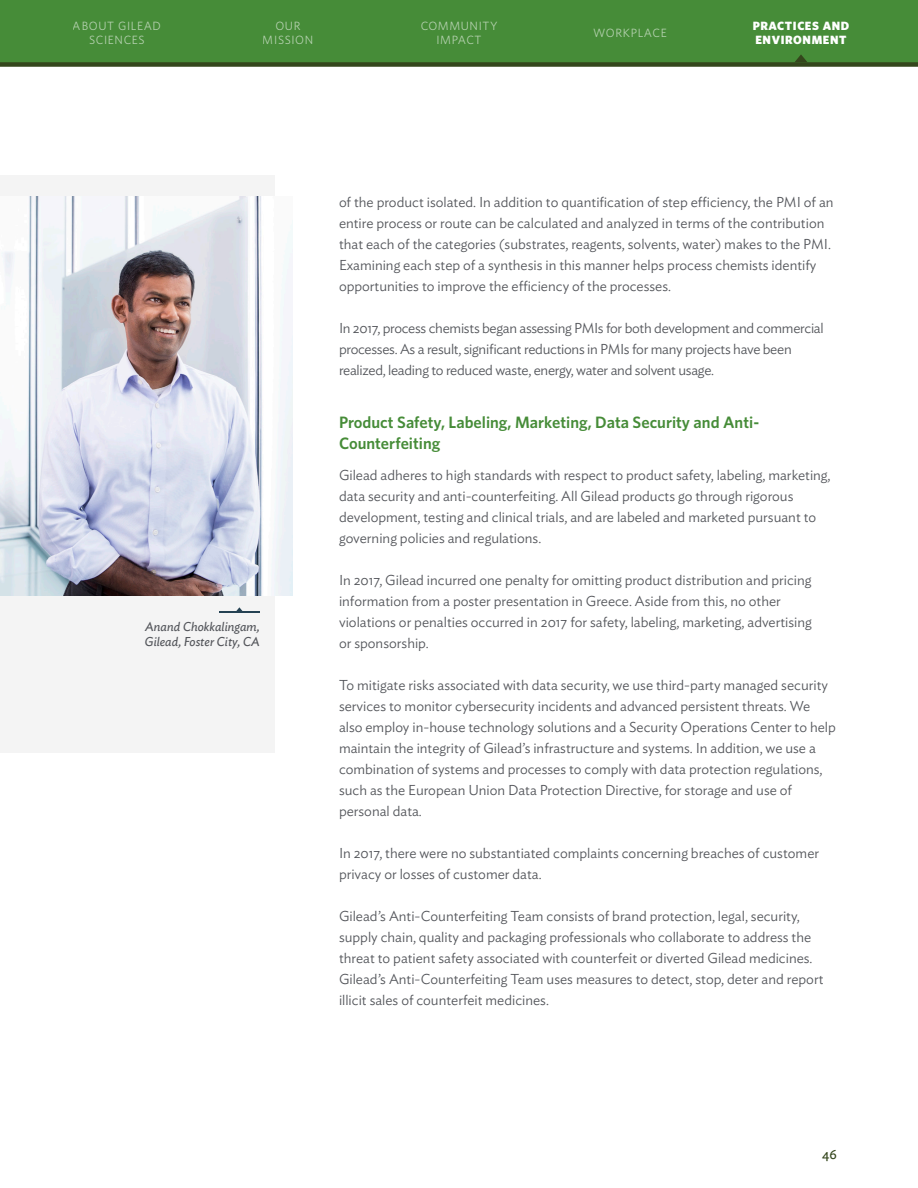
<style>
.page{position:relative;width:918px;height:1188px;background:#fff}
.page>*{position:absolute;margin:0;border:0;box-sizing:border-box;transform-origin:0 0}
.Copy_Subhead_Large{font:600 16.5px/21px "Whitney";color:#468c38}
.Body_Copy{font:300 14.25px/21px "Ideal Sans";color:#54565b}
.Body_Copy-2{font:300 14.25px/21px "Ideal Sans";letter-spacing:-.02em;color:#54565b}
.t1{font:13.5px "Ideal Sans";color:#34461c}
.Small_Caption_Right{font:italic 12.75px/15px "Ideal Sans";color:#54565b}
.t2{font:12px/14.4px "Whitney";letter-spacing:.05em;color:#fff;text-align:center}
.t3{font:900 12px/14.4px "Whitney";letter-spacing:.05em;color:#fff}
</style>
<div class="page">
<div style="left:0;top:176px;width:274px;height:577px;background:#f4f4f4"></div>
<img style="left:0;top:196px;width:293px;height:400px">
<svg style="left:236px;top:607px;width:7px;height:4px"></svg>
<hr style="left:219px;top:611px;width:41px;height:2px;background:#254253">
<div style="left:0;top:0;width:918px;height:64px;background:#468c38"></div>
<div style="left:0;top:62px;width:918px;height:5px;background:#34461c"></div>
<svg style="left:795px;top:54px;width:12px;height:8px"></svg>
<p class="t2" style="left:73px;top:18px;width:90px">ABOUT GILEAD<br>SCIENCES</p>
<p class="t2" style="left:263px;top:18px;width:52px">OUR<br>MISSION</p>
<p class="t2" style="left:420px;top:18px;width:79px">COMMUNITY<br>IMPACT</p>
<p class="t2" style="left:593px;top:25px;width:75px">WORKPLACE</p>
<p class="t3" style="left:753px;top:18px;width:98px">PRACTICES AND<br>ENVIRONMENT</p>
<p class="Small_Caption_Right" style="left:145px;top:618px;width:117px">Anand Chokkalingam,<br>Gilead, Foster City, CA</p>
<p class="Body_Copy" style="left:339px;top:190px;width:496px">of the product isolated. In addition to quantification of step efficiency, the PMI of an entire process or route can be calculated and analyzed in terms of the contribution that each of the categories (substrates, reagents, solvents, water) makes to the PMI.<br>Examining each step of a synthesis in this manner helps process chemists identify opportunities to improve the efficiency of the processes.</p>
<p class="Body_Copy-2" style="left:339px;top:316px;width:486px">In 2017, process chemists began assessing PMIs for both development and commercial processes. As a result, significant reductions in PMIs for many projects have been realized, leading to reduced waste, energy, water and solvent usage.</p>
<p class="Copy_Subhead_Large" style="left:339px;top:411px;width:422px">Product Safety, Labeling, Marketing, Data Security and Anti-<br>Counterfeiting</p>
<p class="Body_Copy" style="left:339px;top:463px;width:493px">Gilead adheres to high standards with respect to product safety, labeling, marketing, data security and anti-counterfeiting. All Gilead products go through rigorous development, testing and clinical trials, and are labeled and marketed pursuant to governing policies and regulations.</p>
<p class="Body_Copy" style="left:339px;top:568px;width:474px">In 2017, Gilead incurred one penalty for omitting product distribution and pricing information from a poster presentation in Greece. Aside from this, no other violations or penalties occurred in 2017 for safety, labeling, marketing, advertising or sponsorship.</p>
<p class="Body_Copy" style="left:339px;top:673px;width:498px">To mitigate risks associated with data security, we use third-party managed security services to monitor cybersecurity incidents and advanced persistent threats. We also employ in-house technology solutions and a Security Operations Center to help maintain the integrity of Gilead’s infrastructure and systems. In addition, we use a combination of systems and processes to comply with data protection regulations, such as the European Union Data Protection Directive, for storage and use of personal data.</p>
<p class="Body_Copy" style="left:339px;top:841px;width:482px">In 2017, there were no substantiated complaints concerning breaches of customer privacy or losses of customer data.</p>
<p class="Body_Copy" style="left:339px;top:904px;width:486px">Gilead’s Anti-Counterfeiting Team consists of brand protection, legal, security, supply chain, quality and packaging professionals who collaborate to address the threat to patient safety associated with counterfeit or diverted Gilead medicines.<br>Gilead’s Anti-Counterfeiting Team uses measures to detect, stop, deter and report illicit sales of counterfeit medicines.</p>
<p class="t1" style="left:822px;top:1144px;width:16px">46</p>
</div>
